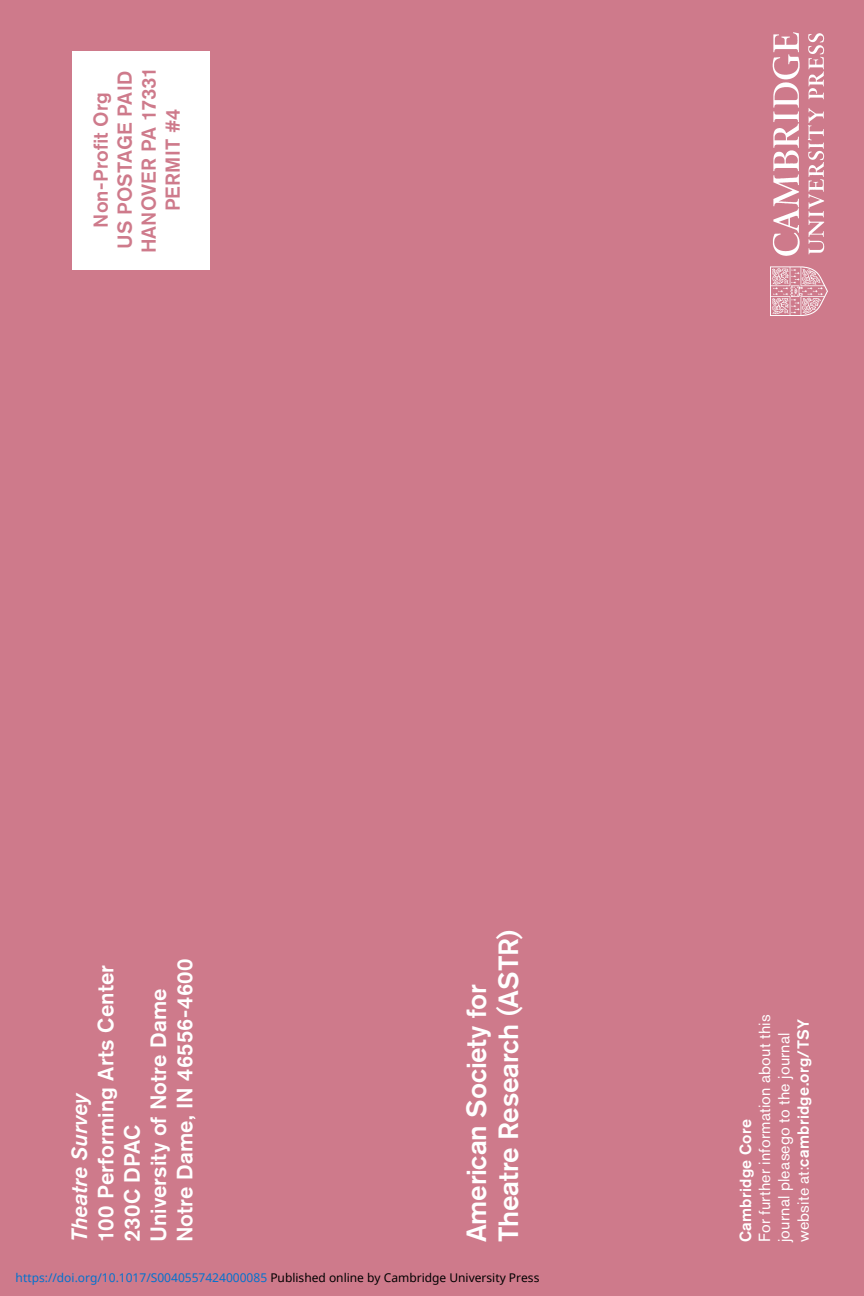
<style>
.page{position:relative;width:864px;height:1296px;background:#ce7a8b}
.page>*{position:absolute;margin:0;border:0;box-sizing:border-box;transform-origin:0 0}
.t1{font:500 27.6px/31.8px "Akzidenz Grotesk BQ";letter-spacing:-.01em;color:#fff}
.t2{font:500 22px/26.4px "Akzidenz Grotesk BQ";color:#fff}
.t3{font:italic 22px "Akzidenz Grotesk BQ Med";color:#fff}
.t4{font:500 20px/24px "Akzidenz Grotesk BQ";letter-spacing:.01em;color:#ce7a8b;text-align:center}
.t5{font:16px/19.2px "Akzidenz Grotesk BQ";letter-spacing:.015em;color:#fff}
.t6{font:500 16px "Akzidenz Grotesk BQ";letter-spacing:.015em;color:#fff}
.t7{font:12px "Noto Sans";color:#0172cf}
.s1{color:#000}
.s2{font-weight:500}
</style>
<div class="page">
<div style="left:72px;top:51px;width:137px;height:219px;background:#fff"></div>
<img style="left:770px;top:33px;width:58px;height:283px">
<p class="t4" style="left:90px;top:253px;width:188px;rotate:-90deg">Non-Profit Org<br>US POSTAGE PAID<br>HANOVER PA 17331<br>PERMIT #4</p>
<h2 class="t2" style="left:94px;top:1242px;width:286px;rotate:-90deg">100 Performing Arts Center<br>230C DPAC<br>University of Notre Dame<br>Notre Dame, IN 46556-4600</h2>
<h2 class="t3" style="left:71px;top:1242px;width:150px;rotate:-90deg">Theatre Survey</h2>
<h1 class="t1" style="left:463px;top:1242px;width:314px;rotate:-90deg">American Society for<br>Theatre Research (ASTR)</h1>
<p class="t7" style="left:16px;top:1269px;width:525px">https://doi.org/10.1017/S0040557424000085 <span class="s1">Published online by Cambridge University Press</span></p>
<p class="t5" style="left:757px;top:1242px;width:229px;rotate:-90deg">For further information about this journal pleasego to the journal website at:<span class="s2">cambridge.org/TSY</span></p>
<p class="t6" style="left:740px;top:1242px;width:125px;rotate:-90deg">Cambridge Core</p>
</div>
